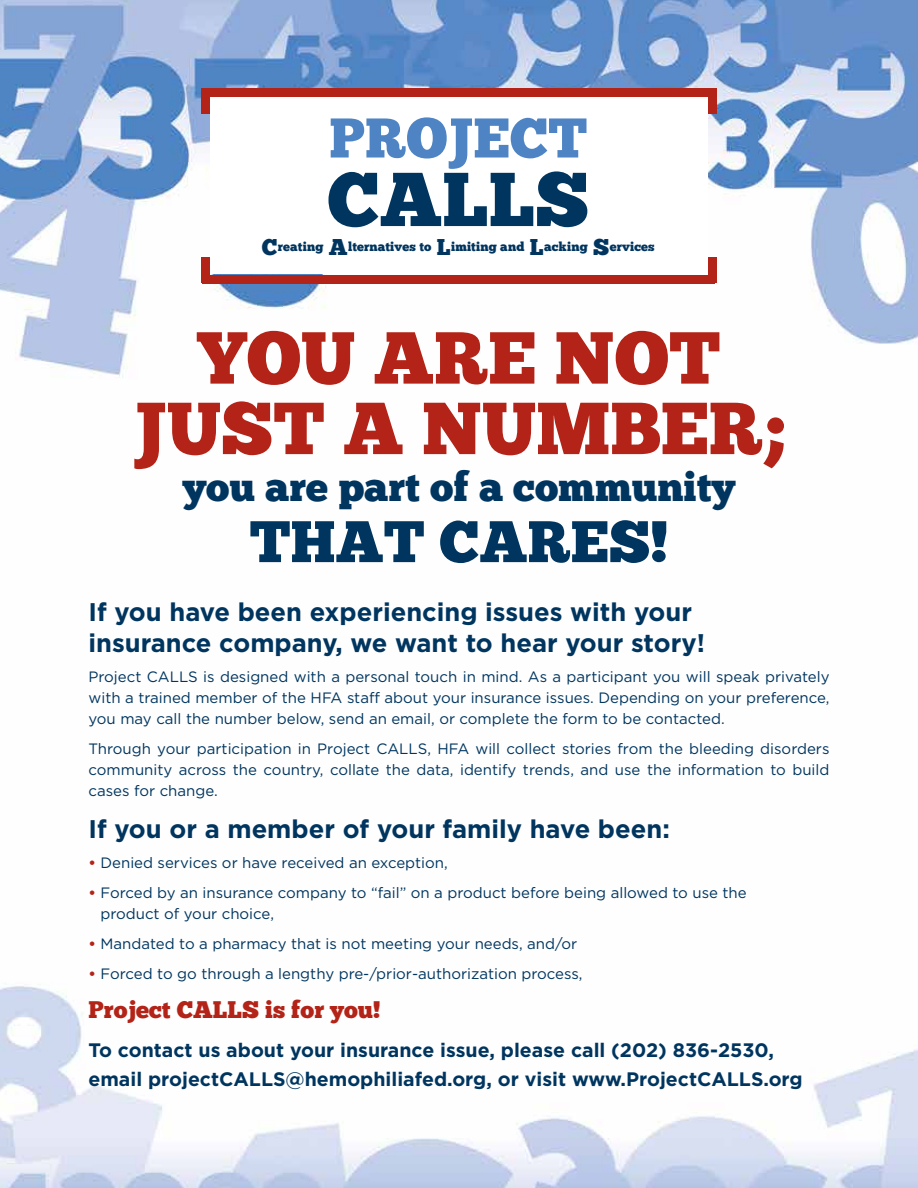
<style>
.page{position:relative;width:918px;height:1188px;background:#fff}
.page>*{position:absolute;margin:0;border:0;box-sizing:border-box;transform-origin:0 0}
.t1{font:76.2px "Chunk Five";color:#00355f}
.t2{font:73.5px/70.5px "Chunk Five";color:#b32317;text-align:center}
.t3{font:58.5px "Chunk Five";color:#00355f}
.t4{font:55.8px "Chunk Five";color:#4f84c4}
.t5{font:40.5px "Chunk Five";color:#00355f}
.t6{font:700 25.5px/31.5px "Gotham";color:#00355f}
.t7{font:24px "Chunk Five";color:#b32317}
.t8{font:700 19.5px/28.5px "Gotham";color:#00355f}
.t9{font:15px/21px "Gotham";color:#00355f;text-align:justify}
.t10{font:12.75px "Chunk Five";letter-spacing:.01em;color:#00355f}
.s1{font-size:22.8px}
.s2{font-weight:700;color:#b32317}
</style>
<div class="page">
<img style="left:0;top:0;width:918px;height:1188px">
<div style="left:210px;top:98px;width:498px;height:176px;background:#fff"></div>
<div style="left:201px;top:89px;width:9px;height:25px;background:#b32317"></div>
<div style="left:201px;top:258px;width:9px;height:25px;background:#b32317"></div>
<div style="left:708px;top:89px;width:9px;height:25px;background:#b32317"></div>
<div style="left:708px;top:258px;width:9px;height:25px;background:#b32317"></div>
<div style="left:202px;top:88px;width:513px;height:9px;background:#b32317"></div>
<div style="left:202px;top:275px;width:513px;height:9px;background:#b32317"></div>
<h3 class="t4" style="left:329px;top:105px;width:260px">PROJECT</h3>
<h1 class="t1" style="left:327px;top:154px;width:263px">CALLS</h1>
<p class="t10" style="left:262px;top:239px;width:394px"><span class="s1">C</span>reating <span class="s1">A</span>lternatives to <span class="s1">L</span>imiting and <span class="s1">L</span>acking <span class="s1">S</span>ervices</p>
<h2 class="t2" style="left:133px;top:323px;width:654px">YOU ARE NOT<br>JUST A NUMBER;</h2>
<h3 class="t5" style="left:183px;top:462px;width:554px">you are part of a community</h3>
<h3 class="t3" style="left:250px;top:507px;width:420px">THAT CARES!</h3>
<h3 class="t6" style="left:88px;top:595px;width:618px">If you have been experiencing issues with your insurance company, we want to hear your story!</h3>
<p class="t9" style="left:88px;top:666px;width:743px">Project CALLS is designed with a personal touch in mind. As a participant you will speak privately with a trained member of the HFA staff about your insurance issues. Depending on your preference, you may call the number below, send an email, or complete the form to be contacted.</p>
<p class="t9" style="left:88px;top:738px;width:743px">Through your participation in Project CALLS, HFA will collect stories from the bleeding disorders community across the country, collate the data, identify trends, and use the information to build cases for change.</p>
<h3 class="t6" style="left:88px;top:813px;width:583px">If you or a member of your family have been:</h3>
<p class="t9" style="left:88px;top:852px;width:361px"><span class="s2">•</span> Denied services or have received an exception,</p>
<p class="t9" style="left:100px;top:882px;width:648px;text-indent:-12px"><span class="s2">•</span> Forced by an insurance company to “fail” on a product before being allowed to use the product of your choice,</p>
<p class="t9" style="left:88px;top:933px;width:490px"><span class="s2">•</span> Mandated to a pharmacy that is not meeting your needs, and/or</p>
<p class="t9" style="left:88px;top:963px;width:496px"><span class="s2">•</span> Forced to go through a lengthy pre-/prior-authorization process,</p>
<h3 class="t7" style="left:88px;top:995px;width:294px">Project CALLS is for you!</h3>
<h3 class="t8" style="left:88px;top:1035px;width:716px">To contact us about your insurance issue, please call (202) 836-2530, email projectCALLS@hemophiliafed.org, or visit www.ProjectCALLS.org</h3>
</div>
